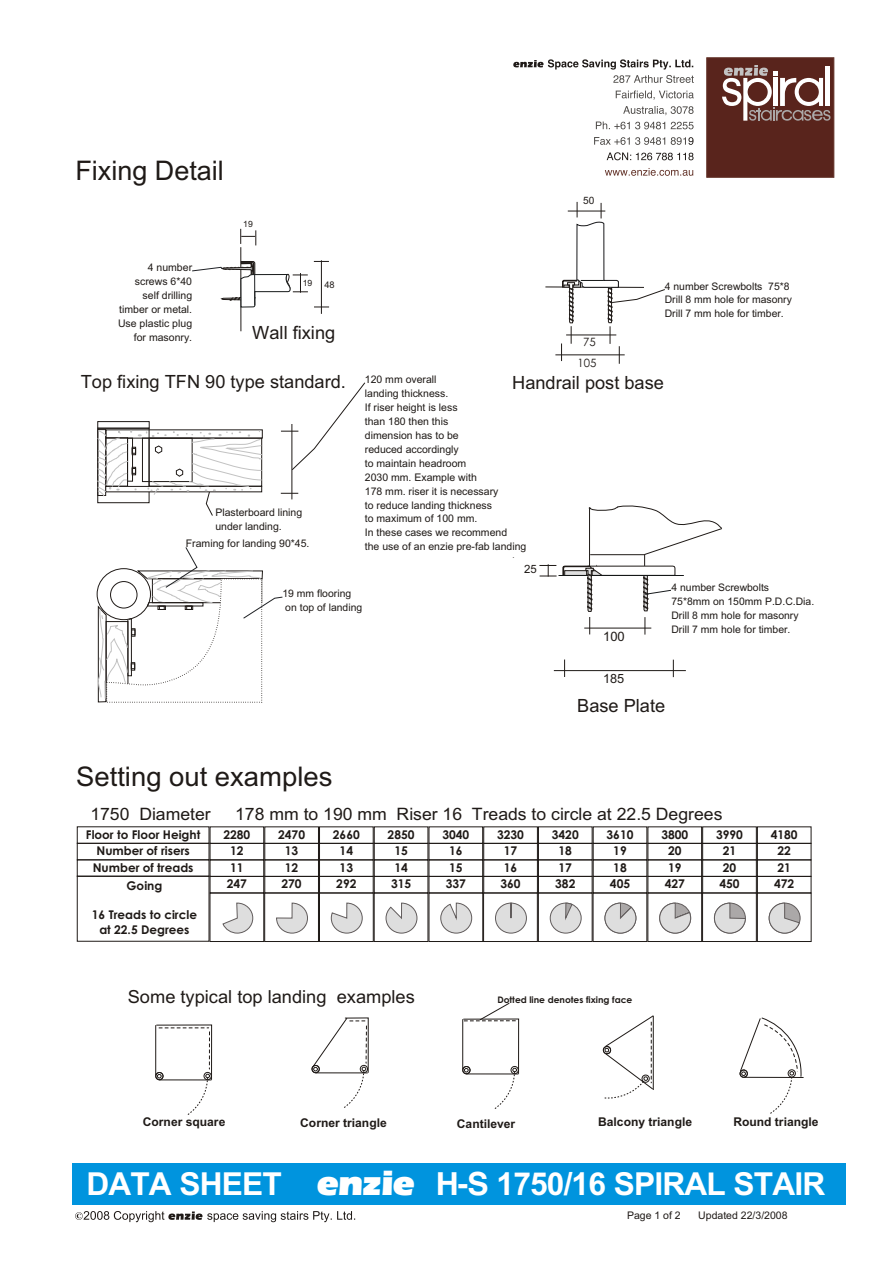
<style>
.page{position:relative;width:894px;height:1263px;background:#fff}
.page>*{position:absolute;margin:0;border:0;box-sizing:border-box;transform-origin:0 0}
.t1{font:700 31.65px "Arial";letter-spacing:-.025em;color:#fff}
.t2{font:27px "Arial";color:#1f1a17}
.t3{font:18.15px "Arial";color:#1f1a17}
.t4{font:18px "Arial";color:#1f1a17}
.t5{font:17.1px "Arial";color:#1f1a17}
.t6{font:13.05px "Arial";color:#1f1a17}
.t7{font:12.75px "Arial";color:#1f1a17}
.t8{font:700 12.15px "Arial";color:#1f1a17}
.t9{font:700 12px/16.5px "Century Gothic";color:#1f1a17}
.t10{font:11.4px/20.5px "Century Gothic";color:#1f1a17;text-align:center}
.t11{font:11.4px "Arial";color:#1f1a17}
.t12{font:10.5px/14px "Arial";color:#1f1a17}
.t13{font:10.35px/13.8px "Arial";color:#1f1a17}
.t14{font:10.2px "Arial";color:#1f1a17}
.t15{font:9.3px "Arial";color:#1f1a17}
.t16{font:700 9px "Century Gothic";color:#1f1a17}
.t17{font:8.7px "Arial";color:#1f1a17}
.t18{font:7.5px "Arial";color:#1f1a17}
.s1{font-family:"Erie";font-weight:900;font-size:35.55px}
.s2{font-family:"Helvetica"}
</style>
<div class="page">
<svg style="left:75px;top:1211px;width:280px;height:11px"></svg>
<div style="left:72px;top:1163px;width:774px;height:41px;background:#0094de"></div>
<div style="left:98px;top:428px;width:51px;height:75px;border:1px solid #1f1a17"></div>
<div style="left:98px;top:421px;width:51px;height:7px;border:1px solid #1f1a17"></div>
<div style="left:98px;top:429px;width:8px;height:67px;border:1px solid #1f1a17"></div>
<svg style="left:281px;top:493px;width:17px;height:1px"></svg>
<hr style="left:292px;top:424px;width:1px;height:75px;background:#1f1a17">
<svg style="left:281px;top:382px;width:84px;height:88px"></svg>
<svg style="left:97px;top:430px;width:166px;height:86px"></svg>
<hr style="left:240px;top:247px;width:1px;height:84px;background:#1f1a17">
<svg style="left:314px;top:261px;width:15px;height:1px"></svg>
<svg style="left:314px;top:307px;width:15px;height:1px"></svg>
<hr style="left:321px;top:260px;width:1px;height:54px;background:#1f1a17">
<svg style="left:240px;top:229px;width:17px;height:16px"></svg>
<svg style="left:192px;top:261px;width:116px;height:47px"></svg>
<svg style="left:97px;top:547px;width:186px;height:156px"></svg>
<svg style="left:714px;top:903px;width:32px;height:30px"></svg>
<svg style="left:769px;top:903px;width:31px;height:30px"></svg>
<svg style="left:223px;top:903px;width:30px;height:30px"></svg>
<svg style="left:276px;top:903px;width:32px;height:30px"></svg>
<svg style="left:331px;top:903px;width:32px;height:30px"></svg>
<svg style="left:386px;top:903px;width:31px;height:30px"></svg>
<svg style="left:440px;top:903px;width:32px;height:30px"></svg>
<svg style="left:495px;top:903px;width:32px;height:30px"></svg>
<svg style="left:550px;top:903px;width:32px;height:30px"></svg>
<svg style="left:605px;top:903px;width:31px;height:30px"></svg>
<svg style="left:659px;top:903px;width:32px;height:30px"></svg>
<div style="left:265px;top:843px;width:54px;height:17px;border:1px solid #1f1a17"></div>
<div style="left:265px;top:876px;width:54px;height:17px;border:1px solid #1f1a17"></div>
<div style="left:210px;top:843px;width:54px;height:17px;border:1px solid #1f1a17"></div>
<div style="left:210px;top:876px;width:54px;height:17px;border:1px solid #1f1a17"></div>
<div style="left:77px;top:843px;width:132px;height:17px;border:1px solid #1f1a17"></div>
<div style="left:77px;top:876px;width:132px;height:65px;border:1px solid #1f1a17"></div>
<div style="left:319px;top:843px;width:54px;height:17px;border:1px solid #1f1a17"></div>
<div style="left:319px;top:876px;width:54px;height:17px;border:1px solid #1f1a17"></div>
<div style="left:374px;top:843px;width:54px;height:17px;border:1px solid #1f1a17"></div>
<div style="left:374px;top:876px;width:54px;height:17px;border:1px solid #1f1a17"></div>
<div style="left:429px;top:843px;width:54px;height:17px;border:1px solid #1f1a17"></div>
<div style="left:429px;top:876px;width:54px;height:17px;border:1px solid #1f1a17"></div>
<div style="left:484px;top:843px;width:54px;height:17px;border:1px solid #1f1a17"></div>
<div style="left:484px;top:876px;width:54px;height:17px;border:1px solid #1f1a17"></div>
<div style="left:538px;top:843px;width:54px;height:17px;border:1px solid #1f1a17"></div>
<div style="left:538px;top:876px;width:54px;height:17px;border:1px solid #1f1a17"></div>
<div style="left:593px;top:843px;width:54px;height:17px;border:1px solid #1f1a17"></div>
<div style="left:593px;top:876px;width:54px;height:17px;border:1px solid #1f1a17"></div>
<div style="left:648px;top:843px;width:54px;height:17px;border:1px solid #1f1a17"></div>
<div style="left:648px;top:876px;width:54px;height:17px;border:1px solid #1f1a17"></div>
<div style="left:702px;top:843px;width:55px;height:17px;border:1px solid #1f1a17"></div>
<div style="left:702px;top:876px;width:55px;height:17px;border:1px solid #1f1a17"></div>
<div style="left:757px;top:843px;width:54px;height:17px;border:1px solid #1f1a17"></div>
<div style="left:757px;top:876px;width:54px;height:17px;border:1px solid #1f1a17"></div>
<div style="left:265px;top:893px;width:54px;height:49px;border:1px solid #1f1a17"></div>
<div style="left:319px;top:893px;width:54px;height:49px;border:1px solid #1f1a17"></div>
<div style="left:483px;top:893px;width:55px;height:49px;border:1px solid #1f1a17"></div>
<div style="left:538px;top:893px;width:54px;height:49px;border:1px solid #1f1a17"></div>
<div style="left:648px;top:893px;width:54px;height:49px;border:1px solid #1f1a17"></div>
<div style="left:702px;top:893px;width:55px;height:49px;border:1px solid #1f1a17"></div>
<div style="left:757px;top:893px;width:54px;height:49px;border:1px solid #1f1a17"></div>
<hr style="left:744px;top:1077px;width:60px;height:1px;background:#1f1a17">
<svg style="left:740px;top:1018px;width:62px;height:96px"></svg>
<svg style="left:603px;top:1015px;width:51px;height:84px"></svg>
<div style="left:155px;top:1072px;width:8px;height:8px;border:1px solid #1f1a17;border-radius:50%"></div>
<hr style="left:155px;top:1025px;width:1px;height:50px;background:#1f1a17">
<svg style="left:156px;top:1024px;width:56px;height:91px"></svg>
<svg style="left:312px;top:1018px;width:57px;height:90px"></svg>
<hr style="left:462px;top:1019px;width:1px;height:50px;background:#1f1a17">
<svg style="left:463px;top:1002px;width:56px;height:107px"></svg>
<svg style="left:564px;top:660px;width:1px;height:17px"></svg>
<svg style="left:673px;top:660px;width:1px;height:17px"></svg>
<hr style="left:554px;top:670px;width:132px;height:1px;background:#1f1a17">
<svg style="left:539px;top:564px;width:18px;height:13px"></svg>
<hr style="left:559px;top:575px;width:125px;height:1px;background:#141717">
<svg style="left:563px;top:505px;width:159px;height:130px"></svg>
<svg style="left:545px;top:202px;width:120px;height:162px"></svg>
<hr style="left:568px;top:211px;width:37px;height:1px;background:#1f1a17">
<div style="left:707px;top:58px;width:127px;height:119px;background:#59241c;border:1px solid #633329"></div>
<svg style="left:722px;top:65px;width:108px;height:56px"></svg>
<svg style="left:513px;top:59px;width:181px;height:101px"></svg>
<svg style="left:605px;top:168px;width:88px;height:8px"></svg>
<h2 class="t2" style="left:75px;top:154px;width:150px">Fixing Detail</h2>
<p class="t12" style="left:118px;top:260px;width:76px;text-align:right">4 number screws 6*40 self drilling timber or metal.<br>Use plastic plug for masonry.</p>
<p class="t17" style="left:243px;top:219px;width:11px">19</p>
<p class="t17" style="left:303px;top:278px;width:11px">19</p>
<p class="t15" style="left:324px;top:280px;width:12px">48</p>
<h3 class="t3" style="left:252px;top:322px;width:84px">Wall fixing</h3>
<p class="t14" style="left:583px;top:195px;width:13px">50</p>
<p class="t10" style="left:577px;top:332px;width:20px">75<br>105</p>
<p class="t13" style="left:665px;top:279px;width:129px">4 number Screwbolts 75*8<br>Drill 8 mm hole for masonry<br>Drill 7 mm hole for timber.</p>
<h3 class="t3" style="left:81px;top:371px;width:357px">Top fixing TFN 90 type standard. <sup>120</sup> <sup>mm</sup> <sup>overall</sup></h3>
<p class="t12" style="left:365px;top:386px;width:163px">landing thickness.<br>If riser height is less<br>than 180 then this<br>dimension has to be<br>reduced accordingly<br>to maintain headroom<br>2030 mm. Example with<br>178 mm. riser it is necessary<br>to reduce landing thickness<br>to maximum of 100 mm.<br>In these cases we recommend<br>the use of an enzie pre-fab landing</p>
<h3 class="t3" style="left:512px;top:373px;width:153px">Handrail post base</h3>
<p class="t12" style="left:215px;top:505px;width:88px">Plasterboard lining under landing.</p>
<p class="t12" style="left:186px;top:537px;width:125px">Framing for landing 90*45.</p>
<p class="t13" style="left:282px;top:587px;width:81px">19 mm flooring on top of landing</p>
<p class="t18" style="left:513px;top:551px;width:4px">.</p>
<p class="t11" style="left:524px;top:562px;width:14px">25</p>
<p class="t6" style="left:603px;top:629px;width:23px">100</p>
<p class="t7" style="left:603px;top:672px;width:23px">185</p>
<p class="t13" style="left:671px;top:581px;width:144px">4 number Screwbolts<br>75*8mm on 150mm P.D.C.Dia.<br>Drill 8 mm hole for masonry<br>Drill 7 mm hole for timber.</p>
<h3 class="t3" style="left:577px;top:695px;width:90px">Base Plate</h3>
<h2 class="t2" style="left:76px;top:761px;width:258px">Setting out examples</h2>
<p class="t9" style="left:278px;top:826px;width:28px">2470<br>13<br>12<br>270</p>
<h3 class="t5" style="left:90px;top:804px;width:122px">1750 Diameter</h3>
<h3 class="t5" style="left:235px;top:804px;width:489px">178 mm to 190 mm Riser 16 Treads to circle at 22.5 Degrees</h3>
<p class="t9" style="left:86px;top:826px;width:116px;text-align:center">Floor to Floor Height<br>Number of risers<br>Number of treads</p>
<p class="t9" style="left:333px;top:826px;width:28px">2660<br>14<br>13<br>292</p>
<p class="t9" style="left:388px;top:826px;width:28px">2850<br>15<br>14<br>315</p>
<p class="t9" style="left:442px;top:826px;width:28px">3040<br>16<br>15<br>337</p>
<p class="t9" style="left:497px;top:826px;width:28px">3230<br>17<br>16<br>360</p>
<p class="t9" style="left:552px;top:826px;width:28px">3420<br>18<br>17<br>382</p>
<p class="t9" style="left:607px;top:826px;width:28px">3610<br>19<br>18<br>405</p>
<p class="t9" style="left:661px;top:826px;width:28px">3800<br>20<br>19<br>427</p>
<p class="t9" style="left:716px;top:826px;width:28px">3990<br>21<br>20<br>450</p>
<p class="t9" style="left:771px;top:826px;width:28px;text-align:center">4180<br>22<br>21</p>
<p class="t9" style="left:223px;top:826px;width:28px">2280<br>12<br>11<br>247</p>
<p class="t9" style="left:127px;top:878px;width:37px">Going</p>
<p class="t9" style="left:774px;top:876px;width:22px">472</p>
<p class="t9" style="left:92px;top:908px;width:107px;line-height:14.5px;text-align:center">16 Treads to circle at 22.5 Degrees</p>
<h3 class="t4" style="left:128px;top:986px;width:289px">Some typical top landing examples</h3>
<p class="t16" style="left:497px;top:995px;width:137px">Dotted line denotes fixing face</p>
<p class="t8" style="left:143px;top:1114px;width:84px">Corner square</p>
<p class="t8" style="left:300px;top:1115px;width:88px">Corner triangle</p>
<p class="t8" style="left:457px;top:1116px;width:60px">Cantilever</p>
<p class="t8" style="left:598px;top:1115px;width:95px">Balcony triangle</p>
<p class="t8" style="left:733px;top:1114px;width:87px">Round triangle</p>
<h1 class="t1" style="left:86px;top:1166px;width:740px">DATA SHEET <span class="s1">enzie</span> <span class="s2">H-S</span> 1750/16 SPIRAL STAIR</h1>
<p class="t12" style="left:627px;top:1208px;width:55px">Page 1 of 2</p>
<p class="t12" style="left:698px;top:1208px;width:91px">Updated 22/3/2008</p>
</div>
